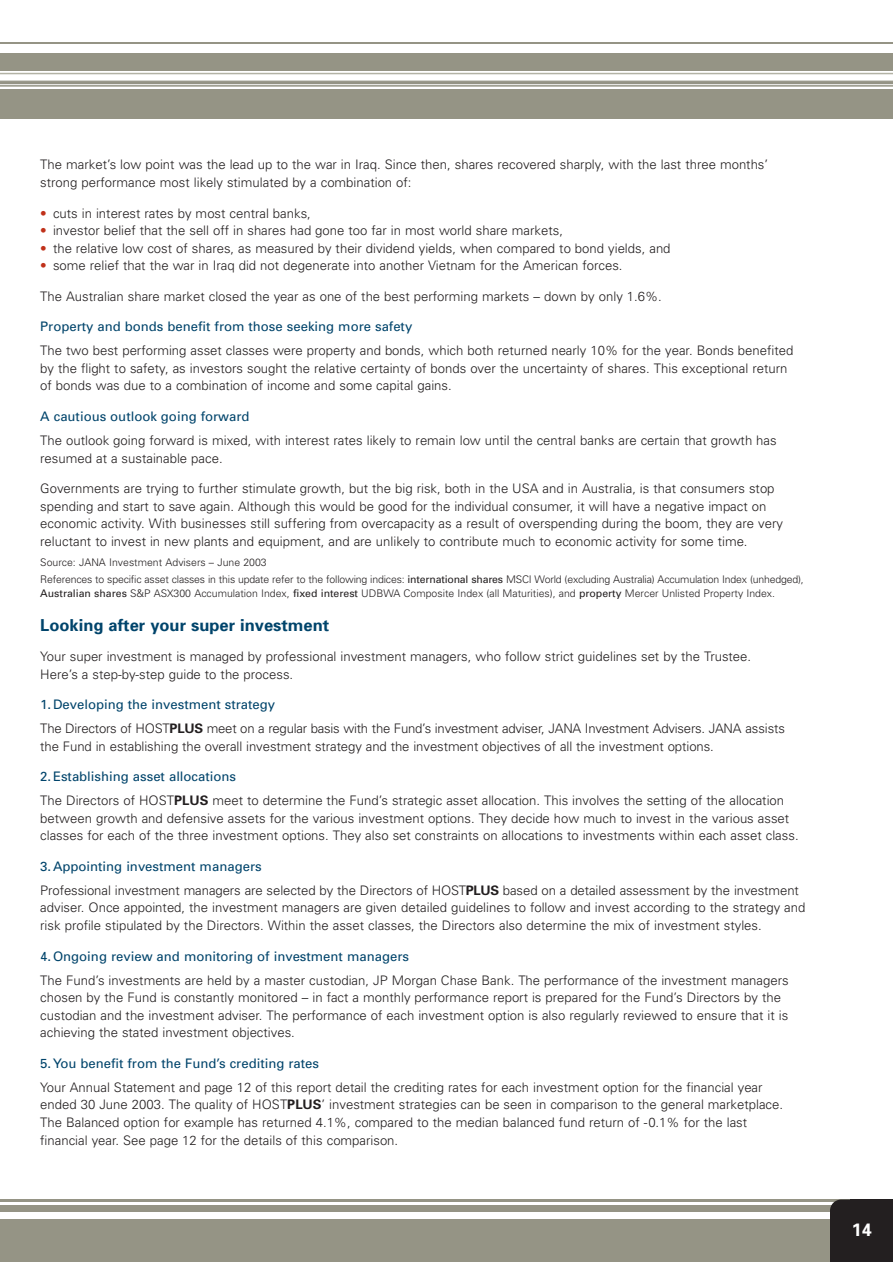
<style>
.page{position:relative;width:893px;height:1262px;background:#fff}
.page>*{position:absolute;margin:0;border:0;box-sizing:border-box;transform-origin:0 0}
.t1{font:700 18px "Univers";color:#fff}
.t2{font:700 16.5px "Univers";color:#00446b}
.t3{font:300 13.2px/17.7px "Univers";color:#231f20}
.t4{font:13.2px "Univers";color:#00446b}
.t5{font:300 10.5px/17.7px "Univers";letter-spacing:-.015em;color:#231f20}
.s1{color:#c0311a}
.s2{font-weight:400}
.s3{font-weight:400;color:#00446b}
.s4{font-weight:700}
</style>
<div class="page">
<hr style="left:0;top:43px;width:892px;height:1px;background:#959485">
<div style="left:0;top:53px;width:892px;height:18px;background:#959485"></div>
<hr style="left:0;top:73px;width:892px;height:1px;background:#b3b3a5">
<hr style="left:0;top:80px;width:892px;height:2px;background:#b3b3a5">
<div style="left:0;top:89px;width:892px;height:29px;background:#959485"></div>
<hr style="left:0;top:81px;width:892px;height:3px;background:#959485">
<hr style="left:0;top:85px;width:892px;height:2px;background:#959485">
<div style="left:0;top:1219px;width:892px;height:43px;background:#959485"></div>
<div style="left:0;top:1205px;width:892px;height:7px;background:#959485"></div>
<hr style="left:0;top:1199px;width:892px;height:2px;background:#959485">
<div style="left:830px;top:1199px;width:62px;height:62px;background:#231f20;border-radius:11px"></div>
<div style="left:830px;top:1224px;width:62px;height:38px;background:#231f20"></div>
<div style="left:850px;top:1199px;width:42px;height:63px;background:#231f20"></div>
<p class="t3" style="left:40px;top:157px;width:729px">The market’s low point was the lead up to the war in Iraq. Since then, shares recovered sharply, with the last three months’ strong performance most likely stimulated by a combination of:</p>
<p class="t3" style="left:40px;top:205px;width:272px"><span class="s1">•</span> cuts in interest rates by most central banks,</p>
<p class="t3" style="left:40px;top:223px;width:524px"><span class="s1">•</span> investor belief that the sell off in shares had gone too far in most world share markets,</p>
<p class="t3" style="left:40px;top:240px;width:631px"><span class="s1">•</span> the relative low cost of shares, as measured by their dividend yields, when compared to bond yields, and</p>
<p class="t3" style="left:40px;top:258px;width:584px"><span class="s1">•</span> some relief that the war in Iraq did not degenerate into another Vietnam for the American forces.</p>
<p class="t3" style="left:40px;top:288px;width:623px">The Australian share market closed the year as one of the best performing markets – down by only 1.6%.</p>
<p class="t4" style="left:40px;top:322px;width:373px">Property and bonds benefit from those seeking more safety</p>
<p class="t3" style="left:40px;top:343px;width:754px">The two best performing asset classes were property and bonds, which both returned nearly 10% for the year. Bonds benefited by the flight to safety, as investors sought the relative certainty of bonds over the uncertainty of shares. This exceptional return of bonds was due to a combination of income and some capital gains.</p>
<p class="t4" style="left:40px;top:411px;width:211px">A cautious outlook going forward</p>
<p class="t3" style="left:40px;top:432px;width:738px">The outlook going forward is mixed, with interest rates likely to remain low until the central banks are certain that growth has resumed at a sustainable pace.</p>
<p class="t3" style="left:40px;top:480px;width:744px">Governments are trying to further stimulate growth, but the big risk, both in the USA and in Australia, is that consumers stop spending and start to save again. Although this would be good for the individual consumer, it will have a negative impact on economic activity. With businesses still suffering from overcapacity as a result of overspending during the boom, they are very reluctant to invest in new plants and equipment, and are unlikely to contribute much to economic activity for some time.</p>
<p class="t5" style="left:40px;top:554px;width:765px">Source: JANA Investment Advisers – June 2003<br>References to specific asset classes in this update refer to the following indices: <span class="s2">international shares</span> MSCI World (excluding Australia) Accumulation Index (unhedged),</p>
<p class="t5" style="left:40px;top:585px;width:736px"><span class="s2">Australian shares</span> S&amp;P ASX300 Accumulation Index, <span class="s2">fixed interest</span> UDBWA Composite Index (all Maturities), and <span class="s2">property</span> Mercer Unlisted Property Index.</p>
<p class="t2" style="left:40px;top:619px;width:290px">Looking after your super investment</p>
<p class="t3" style="left:40px;top:649px;width:712px">Your super investment is managed by professional investment managers, who follow strict guidelines set by the Trustee.<br>Here’s a step-by-step guide to the process.</p>
<p class="t3" style="left:40px;top:693px;width:746px;line-height:24px"><span class="s3">1.Developing the investment strategy<br></span>The Directors of HOST<span class="s4">PLUS</span> meet on a regular basis with the Fund’s investment adviser, JANA Investment Advisers. JANA assists</p>
<p class="t3" style="left:40px;top:738px;width:675px">the Fund in establishing the overall investment strategy and the investment objectives of all the investment options.</p>
<p class="t3" style="left:40px;top:765px;width:745px;line-height:24px"><span class="s3">2.Establishing asset allocations<br></span>The Directors of HOST<span class="s4">PLUS</span> meet to determine the Fund’s strategic asset allocation. This involves the setting of the allocation</p>
<p class="t3" style="left:40px;top:810px;width:759px">between growth and defensive assets for the various investment options. They decide how much to invest in the various asset classes for each of the three investment options. They also set constraints on allocations to investments within each asset class.</p>
<p class="t3" style="left:40px;top:855px;width:760px;line-height:24px"><span class="s3">3.Appointing investment managers<br></span>Professional investment managers are selected by the Directors of HOST<span class="s4">PLUS</span> based on a detailed assessment by the investment</p>
<p class="t3" style="left:40px;top:900px;width:766px">adviser. Once appointed, the investment managers are given detailed guidelines to follow and invest according to the strategy and risk profile stipulated by the Directors. Within the asset classes, the Directors also determine the mix of investment styles.</p>
<p class="t4" style="left:40px;top:951px;width:370px">4.Ongoing review and monitoring of investment managers</p>
<p class="t3" style="left:40px;top:972px;width:749px">The Fund’s investments are held by a master custodian, JP Morgan Chase Bank. The performance of the investment managers chosen by the Fund is constantly monitored – in fact a monthly performance report is prepared for the Fund’s Directors by the custodian and the investment adviser. The performance of each investment option is also regularly reviewed to ensure that it is achieving the stated investment objectives.</p>
<p class="t4" style="left:40px;top:1058px;width:280px">5.You benefit from the Fund’s crediting rates</p>
<p class="t3" style="left:40px;top:1079px;width:744px">Your Annual Statement and page 12 of this report detail the crediting rates for each investment option for the financial year ended 30 June 2003. The quality of HOST<span class="s4">PLUS</span>’ investment strategies can be seen in comparison to the general marketplace.<br>The Balanced option for example has returned 4.1%, compared to the median balanced fund return of -0.1% for the last financial year. See page 12 for the details of this comparison.</p>
<h1 class="t1" style="left:851px;top:1223px;width:22px">14</h1>
</div>
